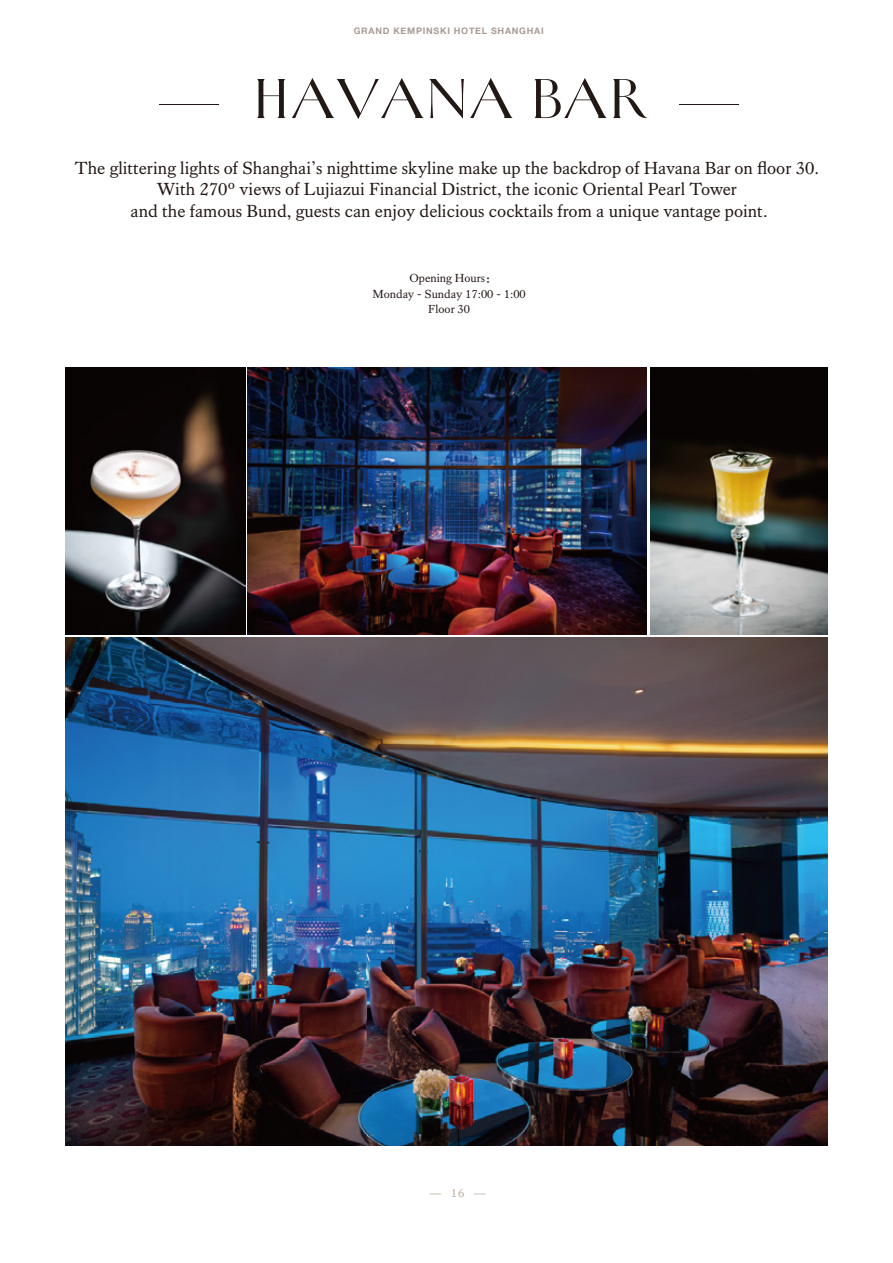
<style>
.page{position:relative;width:893px;height:1263px;background:#fff}
.page>*{position:absolute;margin:0;border:0;box-sizing:border-box;transform-origin:0 0}
.t1{font:63px "Helene Hess";letter-spacing:-.005em;color:#221815}
.t2{font:18px/21.6px "Kings Caslon";color:#221815;text-align:center}
.t3{font:12px/16.5px "Kings Caslon";color:#221815}
.t4{font:12px "Kings Caslon";color:#baa99c}
.t5{font:700 9px "Helvetica Neue";letter-spacing:.08em;color:#a89b94}
.s1{font-family:"FZDHTJW GB1 0"}
</style>
<div class="page">
<img style="left:247px;top:367px;width:400px;height:267px">
<img style="left:66px;top:637px;width:761px;height:508px">
<img style="left:66px;top:367px;width:179px;height:267px">
<img style="left:651px;top:367px;width:176px;height:267px">
<p class="t5" style="left:354px;top:24px;width:192px">GRAND KEMPINSKI HOTEL SHANGHAI</p>
<h1 class="t1" style="left:158px;top:66px;width:584px">— HAVANA BAR —</h1>
<p class="t2" style="left:75px;top:157px;width:746px">The glittering lights of Shanghai’s nighttime skyline make up the backdrop of Havana Bar on floor 30.<br>With 270º views of Lujiazui Financial District, the iconic Oriental Pearl Tower<br>and the famous Bund, guests can enjoy delicious cocktails from a unique vantage point.</p>
<p class="t3" style="left:372px;top:269px;width:155px;text-indent:37px">Opening Hours<span class="s1">：<br></span>Monday - Sunday 17:00 - 1:00</p>
<p class="t3" style="left:428px;top:301px;width:43px">Floor 30</p>
<p class="t4" style="left:430px;top:1185px;width:58px">― 16 ―</p>
</div>
